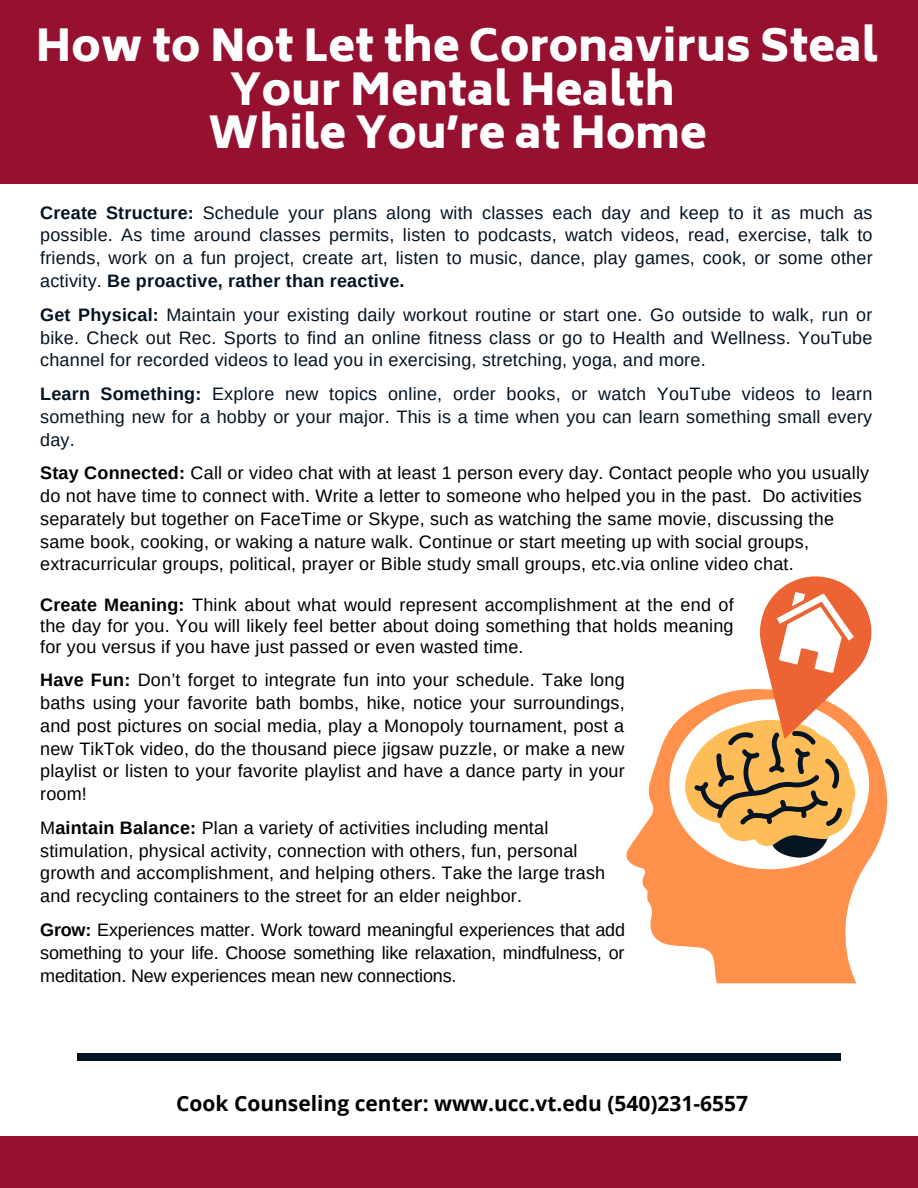
<style>
.page{position:relative;width:918px;height:1188px;background:#fff}
.page>*{position:absolute;margin:0;border:0;box-sizing:border-box;transform-origin:0 0}
.t1{font:800 43.5px/43.5px "Biryani";color:#fff;text-align:center}
.t2{font:700 21px "Open Sans";color:#000}
.t3{font:18px/22.8px "Arimo";letter-spacing:.01em;color:#000;text-align:justify}
.t4{font:18px/22.8px "Arimo";letter-spacing:.01em;color:#051422;text-align:justify}
.s1{font-weight:700}
</style>
<div class="page">
<div style="left:0;top:1136px;width:918px;height:52px;background:#961030"></div>
<div style="left:77px;top:1054px;width:764px;height:7px;background:#051422"></div>
<div style="left:0;top:0;width:918px;height:183px;background:#961030"></div>
<svg style="left:626px;top:730px;width:261px;height:253px;fill:#ff914d"></svg>
<svg style="left:670px;top:576px;width:215px;height:293px"></svg>
<h1 class="t1" style="left:36px;top:24px;width:844px">How to Not Let the Coronavirus Steal<br>Your Mental Health<br>While You’re at Home</h1>
<p class="t4" style="left:40px;top:201px;width:834px"><span class="s1">Create Structure:</span> Schedule your plans along with classes each day and keep to it as much as possible. As time around classes permits, listen to podcasts, watch videos, read, exercise, talk to friends, work on a fun project, create art, listen to music, dance, play games, cook, or some other activity. <span class="s1">Be proactive, rather than reactive.</span></p>
<p class="t4" style="left:40px;top:303px;width:834px"><span class="s1">Get Physical:</span> Maintain your existing daily workout routine or start one. Go outside to walk, run or bike. Check out Rec. Sports to find an online fitness class or go to Health and Wellness. YouTube channel for recorded videos to lead you in exercising, stretching, yoga, and more.</p>
<p class="t4" style="left:40px;top:382px;width:834px"><span class="s1">Learn Something:</span> Explore new topics online, order books, or watch YouTube videos to learn something new for a hobby or your major. This is a time when you can learn something small every day.</p>
<p class="t3" style="left:40px;top:462px;width:831px;text-align:left"><span class="s1">Stay Connected:</span> Call or video chat with at least 1 person every day. Contact people who you usually do not have time to connect with. Write a letter to someone who helped you in the past. Do activities separately but together on FaceTime or Skype, such as watching the same movie, discussing the same book, cooking, or waking a nature walk. Continue or start meeting up with social groups, extracurricular groups, political, prayer or Bible study small groups, etc.via online video chat.</p>
<p class="t3" style="left:40px;top:594px;width:695px;line-height:21.1px"><span class="s1">Create Meaning:</span> Think about what would represent accomplishment at the end of the day for you. You will likely feel better about doing something that holds meaning for you versus if you have just passed or even wasted time.</p>
<p class="t3" style="left:40px;top:669px;width:586px"><span class="s1">Have Fun:</span> Don’t forget to integrate fun into your schedule. Take long baths using your favorite bath bombs, hike, notice your surroundings, and post pictures on social media, play a Monopoly tournament, post a new TikTok video, do the thousand piece jigsaw puzzle, or make a new playlist or listen to your favorite playlist and have a dance party in your room!</p>
<p class="t3" style="left:40px;top:816px;width:567px;text-align:left">M<span class="s1">aintain Balance:</span> Plan a variety of activities including mental stimulation, physical activity, connection with others, fun, personal growth and accomplishment, and helping others. Take the large trash and recycling containers to the street for an elder neighbor.</p>
<p class="t3" style="left:40px;top:918px;width:586px"><span class="s1">Grow:</span> Experiences matter. Work toward meaningful experiences that add something to your life. Choose something like relaxation, mindfulness, or meditation. New experiences mean new connections.</p>
<p class="t2" style="left:176px;top:1089px;width:573px">Cook Counseling center: www.ucc.vt.edu (540)231-6557</p>
</div>
